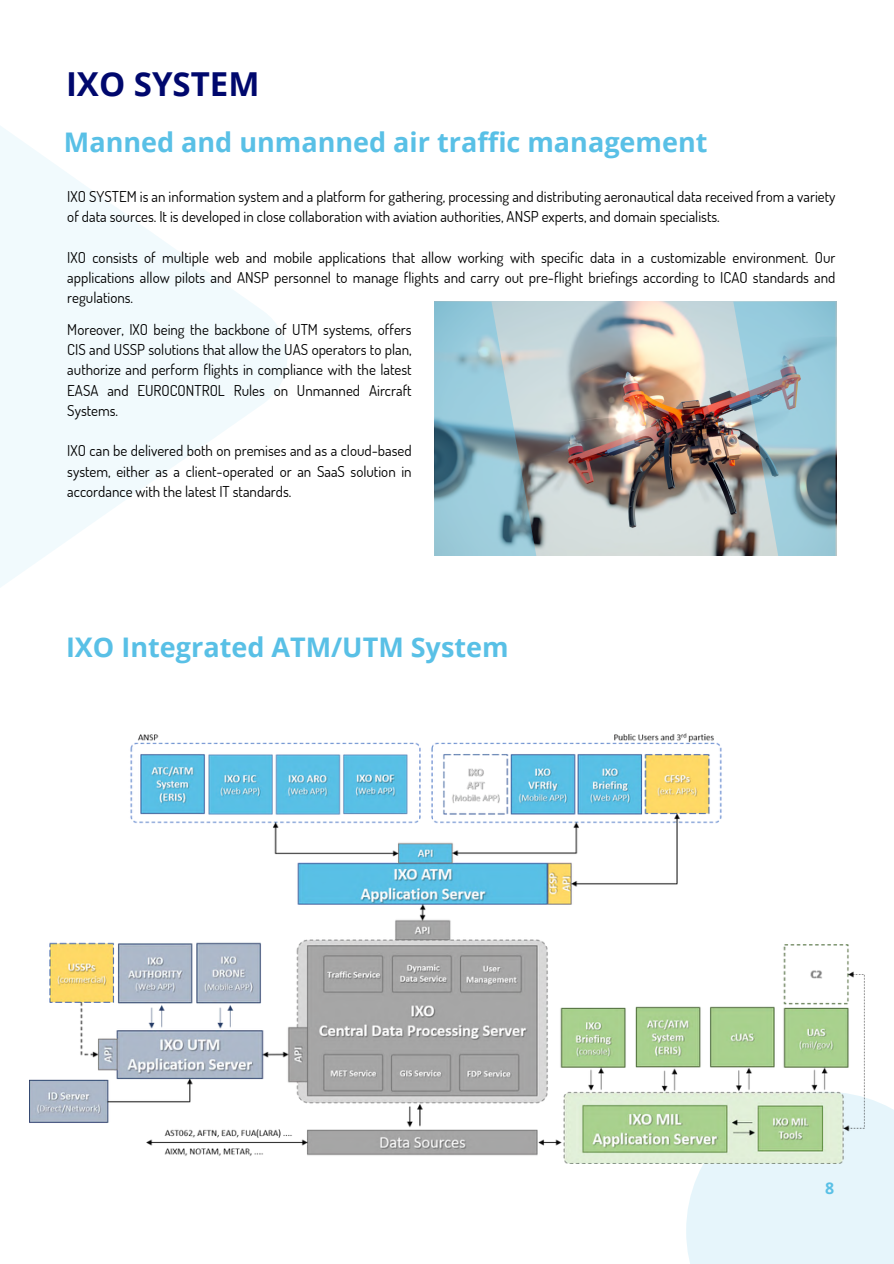
<style>
.page{position:relative;width:894px;height:1264px;background:#fff}
.page>*{position:absolute;margin:0;border:0;box-sizing:border-box;transform-origin:0 0}
.t1{font:700 33px "Open Sans";color:#00086d}
.t2{font:700 27px "Open Sans";color:#59c0e6}
.t3{font:700 15.9px "Open Sans";color:#59c0e6}
.t4{font:15px/20.2px "Dosis";color:#000;text-align:justify}
</style>
<div class="page">
<svg style="left:0;top:126px;width:287px;height:461px;fill:#f1fafd"></svg>
<img style="left:536px;top:301px;width:299px;height:255px">
<svg style="left:434px;top:301px;width:102px;height:255px;background:#91bac7"></svg>
<img style="left:733px;top:302px;width:102px;height:254px">
<div style="left:686px;top:1091px;width:207px;height:172px;background:#e6f5fb"></div>
<img style="left:29px;top:733px;width:835px;height:430px">
<p class="t1" style="left:66px;top:61px;width:195px">IXO SYSTEM</p>
<p class="t2" style="left:64px;top:123px;width:645px">Manned and unmanned air traffic management</p>
<p class="t4" style="left:67px;top:186px;width:769px">IXO SYSTEM is an information system and a platform for gathering, processing and distributing aeronautical data received from a variety of data sources. It is developed in close collaboration with aviation authorities, ANSP experts, and domain specialists.</p>
<h2 class="t4" style="left:67px;top:246px;width:769px">IXO consists of multiple web and mobile applications that allow working with specific data in a customizable environment. Our applications allow pilots and ANSP personnel to manage flights and carry out pre-flight briefings according to ICAO standards and regulations.</h2>
<p class="t4" style="left:67px;top:319px;width:346px">Moreover, IXO being the backbone of UTM systems, offers CIS and USSP solutions that allow the UAS operators to plan, authorize and perform flights in compliance with the latest EASA and EUROCONTROL Rules on Unmanned Aircraft Systems.</p>
<p class="t4" style="left:67px;top:440px;width:346px">IXO can be delivered both on premises and as a cloud-based system, either as a client-operated or an SaaS solution in accordance with the latest IT standards.</p>
<p class="t2" style="left:66px;top:628px;width:444px">IXO Integrated ATM/UTM System</p>
<h2 class="t3" style="left:825px;top:1177px;width:11px">8</h2>
</div>
